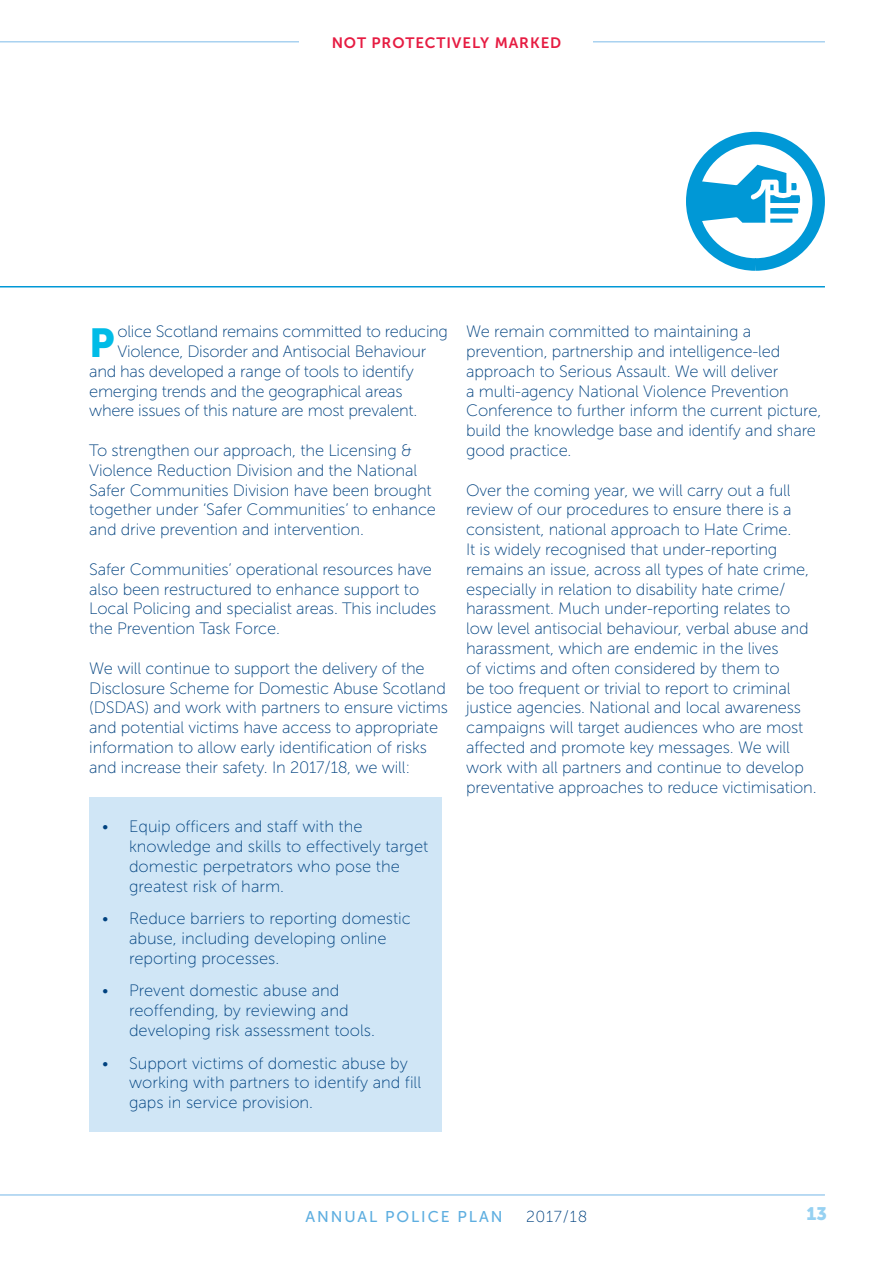
<style>
.page{position:relative;width:893px;height:1263px;background:#fff}
.page>*{position:absolute;margin:0;border:0;box-sizing:border-box;transform-origin:0 0}
.t1{font:40.2px "Museo Sans 900";color:#00bce7}
.t2{font:18px "Museo Sans 900";color:#96d1f2}
.t3{font:16.5px/19.8px "Museo Sans 100";letter-spacing:-.01em;color:#004280}
.t4{font:15.9px "Museo Sans 100";letter-spacing:.04em;color:#004280}
.t5{font:15.6px "Museo Sans 500";letter-spacing:.12em;color:#5eaee0}
.t6{font:15px "Museo Sans 700";letter-spacing:.06em;color:#e61c42}
</style>
<div class="page">
<hr style="left:0;top:41px;width:825px;height:2px;background:#a9d2f0">
<hr style="left:0;top:1194px;width:825px;height:2px;background:#a3cfef">
<div style="left:300px;top:28px;width:293px;height:29px;background:#fff"></div>
<hr style="left:0;top:286px;width:825px;height:1px;background:#0098d6">
<svg style="left:693px;top:165px;width:108px;height:58px"></svg>
<div style="left:686px;top:132px;width:139px;height:139px;border:13px solid #0098d6;border-radius:50%"></div>
<div style="left:89px;top:797px;width:353px;height:334px;background:#d0e6f6"></div>
<p class="t6" style="left:332px;top:35px;width:231px">NOT PROTECTIVELY MARKED</p>
<h1 class="t1" style="left:89px;top:320px;width:27px">P</h1>
<p class="t3" style="left:118px;top:322px;width:332px">olice Scotland remains committed to reducing</p>
<p class="t3" style="left:118px;top:342px;width:310px">Violence, Disorder and Antisocial Behaviour</p>
<p class="t3" style="left:89px;top:361px;width:326px">and has developed a range of tools to identify</p>
<p class="t3" style="left:89px;top:381px;width:315px">emerging trends and the geographical areas</p>
<p class="t3" style="left:89px;top:401px;width:330px">where issues of this nature are most prevalent.</p>
<p class="t3" style="left:89px;top:441px;width:348px">To strengthen our approach, the Licensing &amp; Violence Reduction Division and the National Safer Communities Division have been brought together under ‘Safer Communities’ to enhance and drive prevention and intervention.</p>
<p class="t3" style="left:89px;top:559px;width:349px">Safer Communities’ operational resources have also been restructured to enhance support to Local Policing and specialist areas. This includes the Prevention Task Force.</p>
<p class="t3" style="left:89px;top:658px;width:360px">We will continue to support the delivery of the Disclosure Scheme for Domestic Abuse Scotland (DSDAS) and work with partners to ensure victims and potential victims have access to appropriate information to allow early identification of risks and increase their safety. In 2017/18, we will:</p>
<p class="t3" style="left:129px;top:817px;width:301px;text-indent:-27px">• Equip officers and staff with the knowledge and skills to effectively target domestic perpetrators who pose the greatest risk of harm.</p>
<p class="t3" style="left:129px;top:909px;width:283px;text-indent:-27px">• Reduce barriers to reporting domestic abuse, including developing online reporting processes.</p>
<p class="t3" style="left:129px;top:981px;width:247px;text-indent:-27px">• Prevent domestic abuse and reoffending, by reviewing and developing risk assessment tools.</p>
<p class="t3" style="left:129px;top:1053px;width:294px;text-indent:-27px">• Support victims of domestic abuse by working with partners to identify and fill gaps in service provision.</p>
<p class="t3" style="left:466px;top:322px;width:357px">We remain committed to maintaining a prevention, partnership and intelligence-led approach to Serious Assault. We will deliver<br>a multi-agency National Violence Prevention Conference to further inform the current picture, build the knowledge base and identify and share good practice.</p>
<p class="t3" style="left:466px;top:480px;width:352px">Over the coming year, we will carry out a full review of our procedures to ensure there is a consistent, national approach to Hate Crime.<br>It is widely recognised that under-reporting remains an issue, across all types of hate crime, especially in relation to disability hate crime/ harassment. Much under-reporting relates to low level antisocial behaviour, verbal abuse and harassment, which are endemic in the lives<br>of victims and often considered by them to<br>be too frequent or trivial to report to criminal justice agencies. National and local awareness campaigns will target audiences who are most affected and promote key messages. We will work with all partners and continue to develop preventative approaches to reduce victimisation.</p>
<p class="t5" style="left:306px;top:1208px;width:198px">ANNUAL POLICE PLAN</p>
<p class="t4" style="left:526px;top:1208px;width:63px">2017/18</p>
<p class="t2" style="left:806px;top:1204px;width:22px">13</p>
</div>
